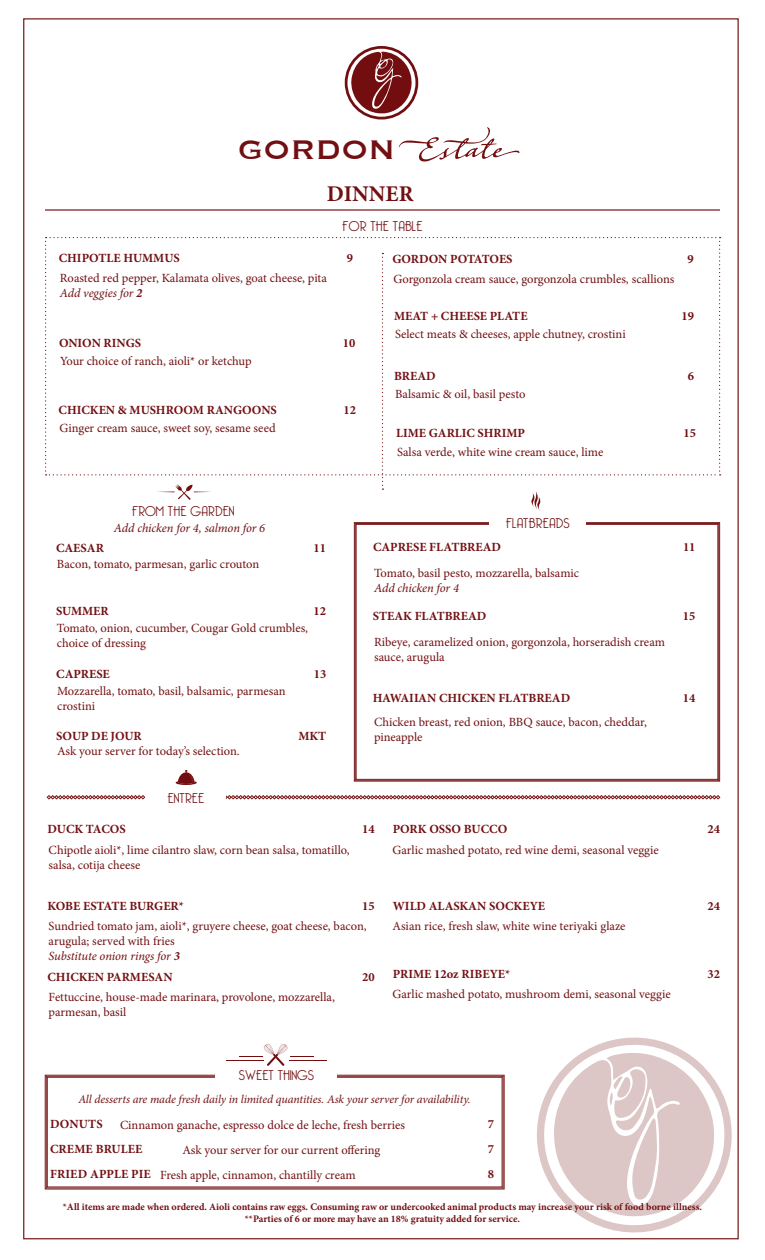
<style>
.page{position:relative;width:765px;height:1260px;background:#fff}
.page>*{position:absolute;margin:0;border:0;box-sizing:border-box;transform-origin:0 0}
.t1{font:35px "Copperplate";color:#720f12}
.t2{font:700 22.5px "Minion Pro";color:#720f12}
.t3{font:13.75px "Basking Ridge";color:#720f12}
.t4{font:12.5px/15px "Minion Pro";color:#720f12}
.t5{font:700 12.5px "Minion Pro";color:#720f12}
.t6{font:italic 12.5px "Minion Pro";letter-spacing:-.01em;color:#720f12}
.t7{font:italic 11.88px "Minion Pro";letter-spacing:-.01em;color:#720f12}
.t8{font:700 10px "Minion Pro";color:#720f12}
.s1{font-weight:700}
</style>
<div class="page">
<svg style="left:519px;top:1037px;width:220px;height:203px"></svg>
<svg style="left:45px;top:1075px;width:460px;height:114px"></svg>
<div style="left:47px;top:1077px;width:455px;height:110px;border:1px solid #7b1d1e"></div>
<hr style="left:45px;top:209px;width:675px;height:2px;background:#7b1d1e">
<svg style="left:399px;top:127px;width:120px;height:35px"></svg>
<svg style="left:351px;top:51px;width:61px;height:63px"></svg>
<div style="left:345px;top:46px;width:73px;height:73px;border:3px solid #720d10;border-radius:50%"></div>
<svg style="left:354px;top:522px;width:366px;height:260px"></svg>
<div style="left:356px;top:524px;width:362px;height:256px;border:1px solid #7b1d1e"></div>
<div style="left:490px;top:517px;width:96px;height:21px;background:#fff"></div>
<svg style="left:47px;top:795px;width:673px;height:4px;background:#b07879"></svg>
<div style="left:146px;top:792px;width:80px;height:18px;background:#fff"></div>
<svg style="left:176px;top:770px;width:21px;height:15px"></svg>
<div style="left:215px;top:1069px;width:123px;height:12px;background:#fff"></div>
<hr style="left:226px;top:1060px;width:38px;height:1px;background:#720d10">
<hr style="left:289px;top:1060px;width:37px;height:1px;background:#720d10">
<svg style="left:239px;top:1044px;width:75px;height:22px"></svg>
<svg style="left:45px;top:237px;width:676px;height:274px"></svg>
<p class="t1" style="left:238px;top:127px;width:159px">GORDON</p>
<p class="t2" style="left:327px;top:178px;width:88px">DINNER</p>
<p class="t3" style="left:342px;top:219px;width:82px">FOR THE TABLE</p>
<p class="t5" style="left:59px;top:249px;width:123px">CHIPOTLE HUMMUS</p>
<p class="t5" style="left:347px;top:249px;width:8px">9</p>
<p class="t4" style="left:60px;top:270px;width:269px">Roasted red pepper, Kalamata olives, goat cheese, pita</p>
<p class="t6" style="left:60px;top:284px;width:84px">Add veggies for <span class="s1">2</span></p>
<p class="t5" style="left:59px;top:334px;width:84px">ONION RINGS</p>
<p class="t5" style="left:343px;top:334px;width:14px">10</p>
<p class="t4" style="left:60px;top:353px;width:193px">Your choice of ranch, aioli* or ketchup</p>
<p class="t5" style="left:59px;top:401px;width:220px">CHICKEN &amp; MUSHROOM RANGOONS</p>
<p class="t5" style="left:344px;top:401px;width:14px">12</p>
<p class="t4" style="left:60px;top:420px;width:217px">Ginger cream sauce, sweet soy, sesame seed</p>
<p class="t5" style="left:392px;top:250px;width:122px">GORDON POTATOES</p>
<p class="t5" style="left:687px;top:250px;width:8px">9</p>
<p class="t4" style="left:393px;top:271px;width:283px">Gorgonzola cream sauce, gorgonzola crumbles, scallions</p>
<p class="t5" style="left:394px;top:307px;width:135px">MEAT + CHEESE PLATE</p>
<p class="t5" style="left:682px;top:307px;width:14px">19</p>
<p class="t4" style="left:395px;top:327px;width:232px">Select meats &amp; cheeses, apple chutney, crostini</p>
<p class="t5" style="left:394px;top:367px;width:43px">BREAD</p>
<p class="t5" style="left:688px;top:367px;width:8px">6</p>
<p class="t4" style="left:395px;top:387px;width:132px">Balsamic &amp; oil, basil pesto</p>
<p class="t5" style="left:396px;top:424px;width:130px">LIME GARLIC SHRIMP</p>
<p class="t5" style="left:684px;top:424px;width:14px">15</p>
<p class="t4" style="left:397px;top:444px;width:208px">Salsa verde, white wine cream sauce, lime</p>
<p class="t3" style="left:132px;top:504px;width:104px">FROM THE GARDEN</p>
<p class="t6" style="left:114px;top:519px;width:153px">Add chicken for 4, salmon for 6</p>
<p class="t5" style="left:56px;top:539px;width:49px">CAESAR</p>
<p class="t5" style="left:314px;top:539px;width:14px">11</p>
<p class="t4" style="left:57px;top:557px;width:204px">Bacon, tomato, parmesan, garlic crouton</p>
<p class="t5" style="left:56px;top:603px;width:54px">SUMMER</p>
<p class="t5" style="left:314px;top:603px;width:14px">12</p>
<p class="t4" style="left:57px;top:620px;width:253px">Tomato, onion, cucumber, Cougar Gold crumbles, choice of dressing</p>
<p class="t5" style="left:56px;top:666px;width:55px">CAPRESE</p>
<p class="t5" style="left:314px;top:666px;width:14px">13</p>
<p class="t4" style="left:57px;top:683px;width:230px">Mozzarella, tomato, basil, balsamic, parmesan crostini</p>
<p class="t5" style="left:56px;top:727px;width:87px">SOUP DE JOUR</p>
<p class="t5" style="left:298px;top:727px;width:29px">MKT</p>
<p class="t4" style="left:57px;top:743px;width:184px">Ask your server for today’s selection.</p>
<p class="t3" style="left:167px;top:790px;width:38px">ENTREE</p>
<p class="t3" style="left:506px;top:515px;width:65px">FLATBREADS</p>
<p class="t5" style="left:373px;top:538px;width:130px">CAPRESE FLATBREAD</p>
<p class="t5" style="left:683px;top:538px;width:14px">11</p>
<p class="t4" style="left:374px;top:566px;width:207px">Tomato, basil pesto, mozzarella, balsamic</p>
<p class="t6" style="left:374px;top:580px;width:86px">Add chicken for 4</p>
<p class="t5" style="left:373px;top:607px;width:115px">STEAK FLATBREAD</p>
<p class="t5" style="left:683px;top:607px;width:14px">15</p>
<p class="t4" style="left:374px;top:635px;width:292px">Ribeye, caramelized onion, gorgonzola, horseradish cream sauce, arugula</p>
<p class="t5" style="left:373px;top:689px;width:199px">HAWAIIAN CHICKEN FLATBREAD</p>
<p class="t5" style="left:683px;top:689px;width:14px">14</p>
<p class="t4" style="left:374px;top:715px;width:274px">Chicken breast, red onion, BBQ sauce, bacon, cheddar, pineapple</p>
<p class="t5" style="left:48px;top:820px;width:80px">DUCK TACOS</p>
<p class="t5" style="left:362px;top:820px;width:14px">14</p>
<p class="t5" style="left:393px;top:820px;width:116px">PORK OSSO BUCCO</p>
<p class="t5" style="left:708px;top:820px;width:14px">24</p>
<p class="t4" style="left:49px;top:842px;width:303px">Chipotle aioli*, lime cilantro slaw, corn bean salsa, tomatillo, salsa, cotija cheese</p>
<p class="t4" style="left:393px;top:842px;width:268px">Garlic mashed potato, red wine demi, seasonal veggie</p>
<p class="t5" style="left:48px;top:897px;width:138px">KOBE ESTATE BURGER*</p>
<p class="t5" style="left:362px;top:897px;width:14px">15</p>
<p class="t5" style="left:393px;top:897px;width:154px">WILD ALASKAN SOCKEYE</p>
<p class="t5" style="left:708px;top:897px;width:14px">24</p>
<p class="t4" style="left:49px;top:919px;width:320px">Sundried tomato jam, aioli*, gruyere cheese, goat cheese, bacon, arugula; served with fries</p>
<p class="t6" style="left:49px;top:948px;width:133px">Substitute onion rings for <span class="s1">3</span></p>
<p class="t4" style="left:393px;top:919px;width:234px">Asian rice, fresh slaw, white wine teriyaki glaze</p>
<p class="t5" style="left:48px;top:969px;width:127px">CHICKEN PARMESAN</p>
<p class="t5" style="left:362px;top:969px;width:14px">20</p>
<p class="t5" style="left:393px;top:965px;width:119px">PRIME 12oz RIBEYE*</p>
<p class="t5" style="left:708px;top:965px;width:14px">32</p>
<p class="t4" style="left:49px;top:990px;width:288px">Fettuccine, house-made marinara, provolone, mozzarella, parmesan, basil</p>
<p class="t4" style="left:393px;top:986px;width:280px">Garlic mashed potato, mushroom demi, seasonal veggie</p>
<p class="t3" style="left:239px;top:1067px;width:77px">SWEET THINGS</p>
<p class="t7" style="left:78px;top:1091px;width:394px">All desserts are made fresh daily in limited quantities. Ask your server for availability.</p>
<p class="t5" style="left:50px;top:1115px;width:54px">DONUTS</p>
<p class="t5" style="left:488px;top:1115px;width:8px">7</p>
<p class="t4" style="left:120px;top:1117px;width:287px">Cinnamon ganache, espresso dolce de leche, fresh berries</p>
<p class="t5" style="left:50px;top:1140px;width:94px">CREME BRULEE</p>
<p class="t5" style="left:488px;top:1140px;width:8px">7</p>
<p class="t5" style="left:50px;top:1165px;width:102px">FRIED APPLE PIE</p>
<p class="t4" style="left:160px;top:1167px;width:197px">Fresh apple, cinnamon, chantilly cream</p>
<p class="t5" style="left:488px;top:1165px;width:8px">8</p>
<p class="t4" style="left:182px;top:1142px;width:199px">Ask your server for our current offering</p>
<p class="t8" style="left:63px;top:1200px;width:641px">*All items are made when ordered. Aioli contains raw eggs. Consuming raw or undercooked animal products may increase your risk of food borne illness.</p>
<p class="t8" style="left:245px;top:1212px;width:277px">**Parties of 6 or more may have an 18% gratuity added for service.</p>
</div>
